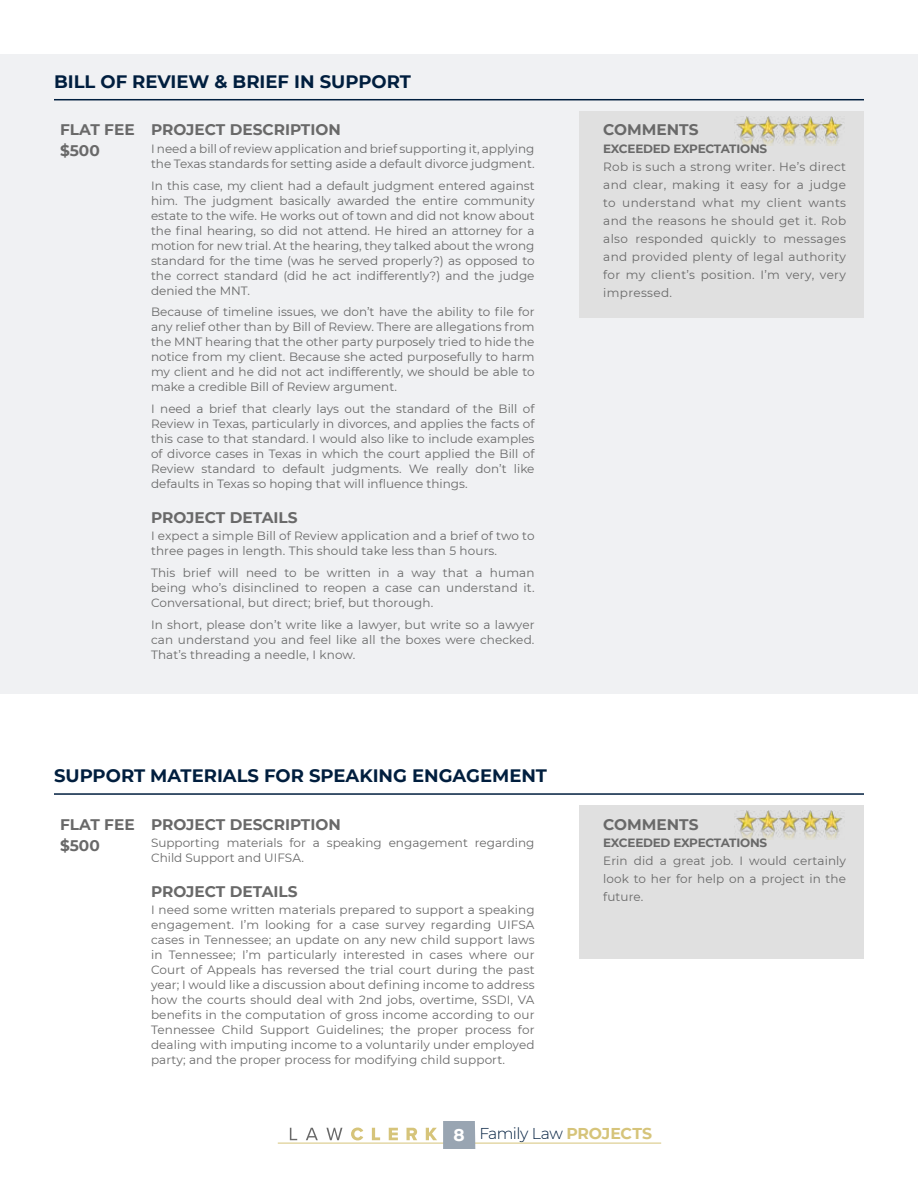
<style>
.page{position:relative;width:918px;height:1188px;background:#fff}
.page>*{position:absolute;margin:0;border:0;box-sizing:border-box;transform-origin:0 0}
.t1{font:700 18px "Montserrat";color:#001e3e}
.t2{font:300 15.75px "Montserrat";letter-spacing:-.04em;color:#001e3e}
.t3{font:700 15.3px "Montserrat";color:#696969}
.t4{font:12px/15px "Montserrat";color:#696969;text-align:justify}
.t5{font:700 12px "Montserrat";letter-spacing:-.02em;color:#696969}
.s1{font-weight:700;font-size:16.95px;color:#fff}
.s2{font-weight:700;color:#d6c47a}
</style>
<div class="page">
<svg style="left:290px;top:1128px;width:7px;height:12px"></svg>
<svg style="left:306px;top:1128px;width:12px;height:12px"></svg>
<svg style="left:326px;top:1128px;width:16px;height:12px"></svg>
<svg style="left:351px;top:1128px;width:12px;height:12px"></svg>
<svg style="left:372px;top:1128px;width:8px;height:12px"></svg>
<svg style="left:389px;top:1128px;width:9px;height:12px"></svg>
<svg style="left:407px;top:1128px;width:10px;height:12px"></svg>
<svg style="left:426px;top:1128px;width:11px;height:12px"></svg>
<hr style="left:278px;top:1143px;width:383px;height:1px;background:#d6c47a">
<div style="left:443px;top:1121px;width:32px;height:28px;background:#99a5b2"></div>
<div style="left:0;top:54px;width:918px;height:639px;background:#f0f1f3"></div>
<div style="left:580px;top:111px;width:284px;height:207px;background:#e0e0e0"></div>
<hr style="left:54px;top:99px;width:810px;height:1px;background:#001e3e">
<img style="left:736px;top:117px;width:107px;height:28px">
<div style="left:580px;top:806px;width:284px;height:153px;background:#e0e0e0"></div>
<hr style="left:54px;top:793px;width:810px;height:2px;background:#001e3e">
<img style="left:736px;top:811px;width:107px;height:29px">
<h1 class="t1" style="left:54px;top:73px;width:358px">BILL OF REVIEW &amp; BRIEF IN SUPPORT</h1>
<p class="t3" style="left:60px;top:123px;width:282px">FLAT FEE PROJECT DESCRIPTION</p>
<p class="t3" style="left:603px;top:123px;width:97px">COMMENTS</p>
<p class="t3" style="left:60px;top:144px;width:41px">$500</p>
<p class="t4" style="left:151px;top:142px;width:385px">I need a bill of review application and brief supporting it, applying the Texas standards for setting aside a default divorce judgment.</p>
<p class="t4" style="left:151px;top:178px;width:385px">In this case, my client had a default judgment entered against him. The judgment basically awarded the entire community estate to the wife. He works out of town and did not know about the final hearing, so did not attend. He hired an attorney for a motion for new trial. At the hearing, they talked about the wrong standard for the time (was he served properly?) as opposed to the correct standard (did he act indifferently?) and the judge denied the MNT.</p>
<p class="t4" style="left:151px;top:304px;width:385px">Because of timeline issues, we don’t have the ability to file for any relief other than by Bill of Review. There are allegations from the MNT hearing that the other party purposely tried to hide the notice from my client. Because she acted purposefully to harm my client and he did not act indifferently, we should be able to make a credible Bill of Review argument.</p>
<p class="t4" style="left:151px;top:402px;width:385px">I need a brief that clearly lays out the standard of the Bill of Review in Texas, particularly in divorces, and applies the facts of this case to that standard. I would also like to include examples of divorce cases in Texas in which the court applied the Bill of Review standard to default judgments. We really don’t like defaults in Texas so hoping that will influence things.</p>
<p class="t5" style="left:603px;top:143px;width:165px">EXCEEDED EXPECTATIONS</p>
<p class="t4" style="left:603px;top:158px;width:244px;line-height:18px">Rob is such a strong writer. He’s direct and clear, making it easy for a judge to understand what my client wants and the reasons he should get it. Rob also responded quickly to messages and provided plenty of legal authority for my client’s position. I’m very, very impressed.</p>
<p class="t3" style="left:151px;top:510px;width:148px">PROJECT DETAILS</p>
<p class="t4" style="left:151px;top:529px;width:385px">I expect a simple Bill of Review application and a brief of two to three pages in length. This should take less than 5 hours.</p>
<p class="t4" style="left:151px;top:566px;width:385px">This brief will need to be written in a way that a human being who’s disinclined to reopen a case can understand it.<br>Conversational, but direct; brief, but thorough.</p>
<p class="t4" style="left:151px;top:617px;width:385px">In short, please don’t write like a lawyer, but write so a lawyer can understand you and feel like all the boxes were checked.<br>That’s threading a needle, I know.</p>
<h1 class="t1" style="left:54px;top:767px;width:495px">SUPPORT MATERIALS FOR SPEAKING ENGAGEMENT</h1>
<p class="t3" style="left:60px;top:817px;width:282px">FLAT FEE PROJECT DESCRIPTION</p>
<p class="t3" style="left:603px;top:817px;width:97px">COMMENTS</p>
<p class="t3" style="left:60px;top:838px;width:41px">$500</p>
<p class="t4" style="left:151px;top:836px;width:385px">Supporting materials for a speaking engagement regarding<br>Child Support and UIFSA.</p>
<p class="t5" style="left:603px;top:837px;width:165px">EXCEEDED EXPECTATIONS</p>
<p class="t4" style="left:603px;top:852px;width:244px;line-height:18px">Erin did a great job. I would certainly look to her for help on a project in the</p>
<p class="t3" style="left:151px;top:884px;width:148px">PROJECT DETAILS</p>
<p class="t4" style="left:603px;top:890px;width:42px">future.</p>
<p class="t4" style="left:151px;top:903px;width:385px">I need some written materials prepared to support a speaking engagement. I’m looking for a case survey regarding UIFSA cases in Tennessee; an update on any new child support laws in Tennessee; I’m particularly interested in cases where our Court of Appeals has reversed the trial court during the past year; I would like a discussion about defining income to address how the courts should deal with 2nd jobs, overtime, SSDI, VA benefits in the computation of gross income according to our Tennessee Child Support Guidelines; the proper process for dealing with imputing income to a voluntarily under employed party; and the proper process for modifying child support.</p>
<h2 class="t2" style="left:453px;top:1127px;width:200px"><span class="s1">8</span> Family Law <span class="s2">PROJECTS</span></h2>
</div>
